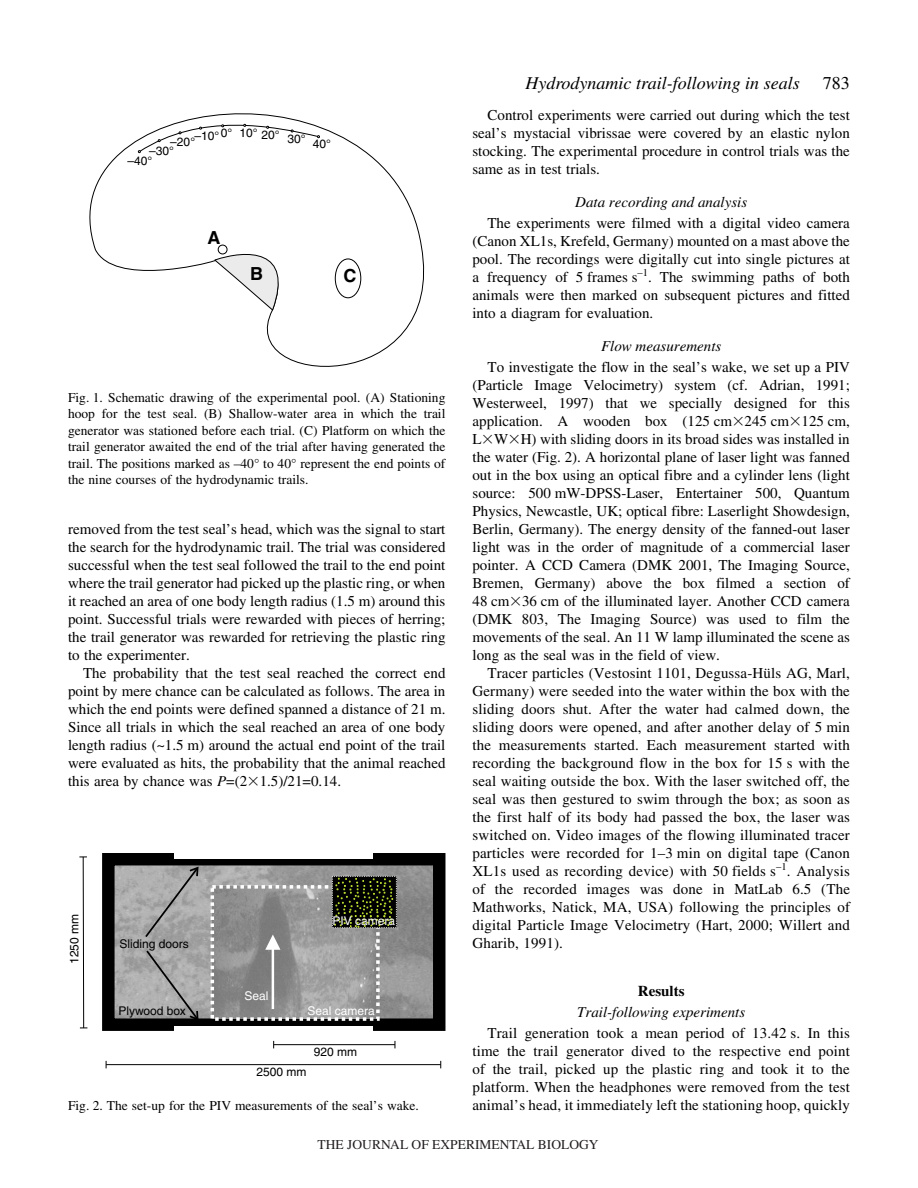
<style>
.page{position:relative;width:918px;height:1188px;background:#fff}
.page>*{position:absolute;margin:0;border:0;box-sizing:border-box;transform-origin:0 0}
.t1{font:italic 18px "Times";color:#000}
.t2{font:18px "Times";color:#000}
.t3{font:700 18px "Helvetica";color:#000}
.t4{font:15px/18px "Times";color:#000;text-align:justify}
.t5{font:italic 15px "Times";color:#000}
.t6{font:700 15px "Times";color:#000}
.t7{font:13.5px/16.5px "Times";color:#000;text-align:justify}
.t8{font:13.5px "Times";color:#231f20}
.t9{font:12px "Helvetica";color:#000}
.t10{font:12px "Helvetica";color:#fff}
.s1{color:#fff}
.s2{font-family:"Mathematical Pi One"}
.s3{font-style:italic}
</style>
<div class="page">
<svg style="left:89px;top:127px;width:335px;height:240px"></svg>
<svg style="left:138px;top:113px;width:182px;height:198px"></svg>
<img style="left:115px;top:866px;width:317px;height:152px">
<div style="left:102px;top:853px;width:343px;height:178px;border:12px solid #000"></div>
<img style="left:216px;top:890px;width:159px;height:126px">
<div style="left:175px;top:853px;width:198px;height:6px;background:#fff"></div>
<hr style="left:175px;top:1026px;width:198px;height:4px;background:#fff">
<div style="left:211px;top:885px;width:169px;height:136px;border:4px dashed #fff"></div>
<div style="left:332px;top:876px;width:64px;height:52px;background:#000"></div>
<hr style="left:272px;top:949px;width:2px;height:60px;background:#fff">
<svg style="left:265px;top:935px;width:16px;height:15px"></svg>
<hr style="left:274px;top:1044px;width:121px;height:1px;background:#000">
<hr style="left:106px;top:1064px;width:335px;height:1px;background:#000">
<svg style="left:79px;top:856px;width:8px;height:173px"></svg>
<svg style="left:143px;top:865px;width:57px;height:74px;background:#a1a1a1"></svg>
<svg style="left:145px;top:949px;width:55px;height:73px;background:#9b9b9b"></svg>
<svg style="left:334px;top:878px;width:59px;height:49px"></svg>
<p class="t1" style="left:525px;top:76px;width:276px">Hydrodynamic trail-following in seals</p>
<p class="t2" style="left:823px;top:76px;width:28px">783</p>
<p class="t4" style="left:472px;top:107px;width:379px;text-indent:15px">Control experiments were carried out during which the test seal’s mystacial vibrissae were covered by an elastic nylon stocking. The experimental procedure in control trials was the same as in test trials.</p>
<p class="t5" style="left:575px;top:197px;width:174px">Data recording and analysis</p>
<p class="t4" style="left:472px;top:215px;width:379px;text-indent:15px">The experiments were filmed with a digital video camera (Canon XL1s, Krefeld, Germany) mounted on a mast above the pool. The recordings were digitally cut into single pictures at a frequency of 5<span class="s1">·</span>frames<span class="s1">·</span>s<sup>–1</sup>. The swimming paths of both animals were then marked on subsequent pictures and fitted into a diagram for evaluation.</p>
<p class="t5" style="left:601px;top:341px;width:122px">Flow measurements</p>
<p class="t4" style="left:472px;top:359px;width:379px;text-indent:15px">To investigate the flow in the seal’s wake, we set up a PIV (Particle Image Velocimetry) system (cf. Adrian, 1991; Westerweel, 1997) that we specially designed for this application. A wooden box (125<span class="s1">·</span>cm<span class="s2">-</span>245<span class="s1">·</span>cm<span class="s2">-</span>125<span class="s1">·</span>cm, L<span class="s2">-</span>W<span class="s2">-</span>H) with sliding doors in its broad sides was installed in the water (Fig.<span class="s1">·</span>2). A horizontal plane of laser light was fanned out in the box using an optical fibre and a cylinder lens (light source: 500<span class="s1">·</span>mW-DPSS-Laser, Entertainer 500, Quantum Physics, Newcastle, UK; optical fibre: Laserlight Showdesign, Berlin, Germany). The energy density of the fanned-out laser light was in the order of magnitude of a commercial laser pointer. A CCD Camera (DMK 2001, The Imaging Source, Bremen, Germany) above the box filmed a section of 48<span class="s1">·</span>cm<span class="s2">-</span>36<span class="s1">·</span>cm of the illuminated layer. Another CCD camera (DMK 803, The Imaging Source) was used to film the movements of the seal. An 11<span class="s1">·</span>W lamp illuminated the scene as long as the seal was in the field of view.</p>
<p class="t4" style="left:472px;top:665px;width:379px;text-indent:15px">Tracer particles (Vestosint 1101, Degussa-Hüls AG, Marl, Germany) were seeded into the water within the box with the sliding doors shut. After the water had calmed down, the sliding doors were opened, and after another delay of 5<span class="s1">·</span>min the measurements started. Each measurement started with recording the background flow in the box for 15<span class="s1">·</span>s with the seal waiting outside the box. With the laser switched off, the seal was then gestured to swim through the box; as soon as the first half of its body had passed the box, the laser was switched on. Video images of the flowing illuminated tracer particles were recorded for 1–3<span class="s1">·</span>min on digital tape (Canon XL1s used as recording device) with 50<span class="s1">·</span>fields<span class="s1">·</span>s<sup>–1</sup>. Analysis of the recorded images was done in MatLab 6.5 (The Mathworks, Natick, MA, USA) following the principles of digital Particle Image Velocimetry (Hart, 2000; Willert and Gharib, 1991).</p>
<p class="t6" style="left:638px;top:986px;width:48px">Results</p>
<p class="t4" style="left:487px;top:1003px;width:364px;line-height:21px;text-indent:90px"><span class="s3">Trail-following experiments<br></span>Trail generation took a mean period of 13.42<span class="s1">·</span>s. In this</p>
<p class="t4" style="left:473px;top:1043px;width:379px">time the trail generator dived to the respective end point of the trail, picked up the plastic ring and took it to the platform. When the headphones were removed from the test animal’s head, it immediately left the stationing hoop, quickly</p>
<p class="t9" style="left:194px;top:130px;width:87px">–10° 0° 10° 20°</p>
<p class="t9" style="left:170px;top:138px;width:26px">–20°</p>
<p class="t9" style="left:288px;top:135px;width:20px">30°</p>
<p class="t9" style="left:149px;top:146px;width:26px">–30°</p>
<p class="t9" style="left:313px;top:140px;width:20px">40°</p>
<p class="t9" style="left:127px;top:156px;width:26px">–40°</p>
<p class="t3" style="left:207px;top:231px;width:14px">A</p>
<p class="t3" style="left:250px;top:268px;width:14px">B</p>
<p class="t3" style="left:343px;top:269px;width:14px">C</p>
<p class="t7" style="left:68px;top:390px;width:379px">Fig.<span class="s1">·</span>1. Schematic drawing of the experimental pool. (A) Stationing hoop for the test seal. (B) Shallow-water area in which the trail generator was stationed before each trial. (C) Platform on which the trail generator awaited the end of the trial after having generated the trail. The positions marked as –40° to 40° represent the end points of the nine courses of the hydrodynamic trails.</p>
<p class="t4" style="left:68px;top:521px;width:379px">removed from the test seal’s head, which was the signal to start the search for the hydrodynamic trail. The trial was considered successful when the test seal followed the trail to the end point where the trail generator had picked up the plastic ring, or when it reached an area of one body length radius (1.5<span class="s1">·</span>m) around this point. Successful trials were rewarded with pieces of herring; the trail generator was rewarded for retrieving the plastic ring to the experimenter.</p>
<p class="t4" style="left:68px;top:665px;width:379px;text-indent:15px">The probability that the test seal reached the correct end point by mere chance can be calculated as follows. The area in which the end points were defined spanned a distance of 21<span class="s1">·</span>m.<br>Since all trials in which the seal reached an area of one body length radius (~1.5<span class="s1">·</span>m) around the actual end point of the trail were evaluated as hits, the probability that the animal reached this area by chance was <span class="s3">P</span>=(2<span class="s2">-</span>1.5)/21=0.14.</p>
<p class="t9" style="left:70px;top:964px;width:52px;rotate:-90deg">1250 mm</p>
<p class="t10" style="left:333px;top:916px;width:64px">PIV camera</p>
<p class="t9" style="left:119px;top:939px;width:71px">Sliding doors</p>
<p class="t10" style="left:244px;top:991px;width:26px">Seal</p>
<p class="t9" style="left:118px;top:1006px;width:69px">Plywood box</p>
<p class="t10" style="left:308px;top:1007px;width:69px">Seal camera</p>
<p class="t9" style="left:314px;top:1047px;width:45px">920 mm</p>
<p class="t9" style="left:256px;top:1067px;width:52px">2500 mm</p>
<p class="t7" style="left:68px;top:1099px;width:352px">Fig.<span class="s1">·</span>2. The set-up for the PIV measurements of the seal’s wake.</p>
<p class="t8" style="left:318px;top:1137px;width:282px">THE JOURNAL OF EXPERIMENTAL BIOLOGY</p>
</div>
